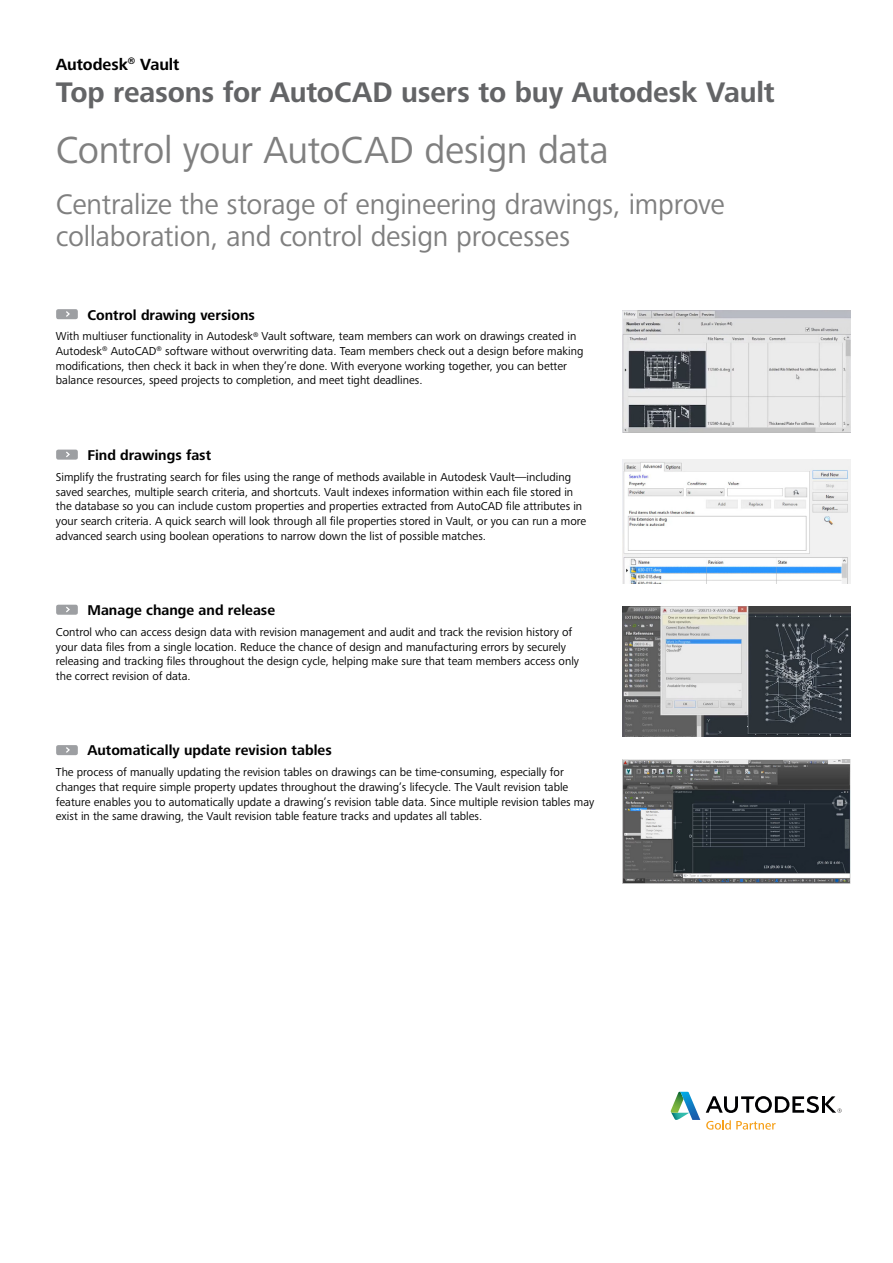
<style>
.page{position:relative;width:893px;height:1263px;background:#fff}
.page>*{position:absolute;margin:0;border:0;box-sizing:border-box;transform-origin:0 0}
.t1{font:39.15px "Frutiger Next LTW1 G";letter-spacing:-.01em;color:#7f7f7f}
.t2{font:29.4px/32.1px "Frutiger Next LTW1 G";letter-spacing:-.01em;color:#7f7f7f}
.t3{font:700 29.4px "Frutiger Next LTW1 G";letter-spacing:-.005em;color:#636466}
.t4{font:700 16.8px "Frutiger Next LTW1 G";letter-spacing:-.005em;color:#000}
.t5{font:700 14.7px "Frutiger Next LTW1 G";color:#000}
.t6{font:11.85px/14.7px "Frutiger Next LTW1 G";color:#000}
.s1{font-weight:400}
</style>
<div class="page">
<svg style="left:56px;top:309px;width:22px;height:10px"></svg>
<svg style="left:56px;top:450px;width:22px;height:10px"></svg>
<svg style="left:56px;top:605px;width:22px;height:10px"></svg>
<svg style="left:56px;top:745px;width:22px;height:10px"></svg>
<img style="left:622px;top:311px;width:228px;height:121px">
<img style="left:622px;top:460px;width:228px;height:124px">
<img style="left:622px;top:760px;width:228px;height:124px">
<img style="left:622px;top:607px;width:228px;height:129px">
<svg style="left:670px;top:1091px;width:172px;height:38px"></svg>
<h3 class="t4" style="left:56px;top:54px;width:164px">Autodesk<sup>®</sup> Vault <span class="s1">2016</span></h3>
<h2 class="t3" style="left:56px;top:75px;width:720px">Top reasons for AutoCAD users to buy Autodesk Vault</h2>
<h1 class="t1" style="left:56px;top:128px;width:554px">Control your AutoCAD design data</h1>
<h2 class="t2" style="left:56px;top:189px;width:670px">Centralize the storage of engineering drawings, improve collaboration, and control design processes</h2>
<p class="t5" style="left:87px;top:306px;width:169px">Control drawing versions</p>
<p class="t6" style="left:56px;top:330px;width:529px">With multiuser functionality in Autodesk<sup>®</sup> Vault software, team members can work on drawings created in Autodesk<sup>®</sup> AutoCAD<sup>®</sup> software without overwriting data. Team members check out a design before making modifications, then check it back in when they’re done. With everyone working together, you can better balance resources, speed projects to completion, and meet tight deadlines.</p>
<p class="t5" style="left:87px;top:447px;width:125px">Find drawings fast</p>
<p class="t6" style="left:56px;top:470px;width:532px">Simplify the frustrating search for files using the range of methods available in Autodesk Vault—including saved searches, multiple search criteria, and shortcuts. Vault indexes information within each file stored in the database so you can include custom properties and properties extracted from AutoCAD file attributes in your search criteria. A quick search will look through all file properties stored in Vault, or you can run a more advanced search using boolean operations to narrow down the list of possible matches.</p>
<p class="t5" style="left:87px;top:602px;width:189px">Manage change and release</p>
<p class="t6" style="left:56px;top:625px;width:525px">Control who can access design data with revision management and audit and track the revision history of your data files from a single location. Reduce the chance of design and manufacturing errors by securely releasing and tracking files throughout the design cycle, helping make sure that team members access only the correct revision of data.</p>
<p class="t5" style="left:87px;top:742px;width:246px">Automatically update revision tables</p>
<p class="t6" style="left:56px;top:765px;width:540px">The process of manually updating the revision tables on drawings can be time-consuming, especially for changes that require simple property updates throughout the drawing’s lifecycle. The Vault revision table feature enables you to automatically update a drawing’s revision table data. Since multiple revision tables may exist in the same drawing, the Vault revision table feature tracks and updates all tables.</p>
</div>
